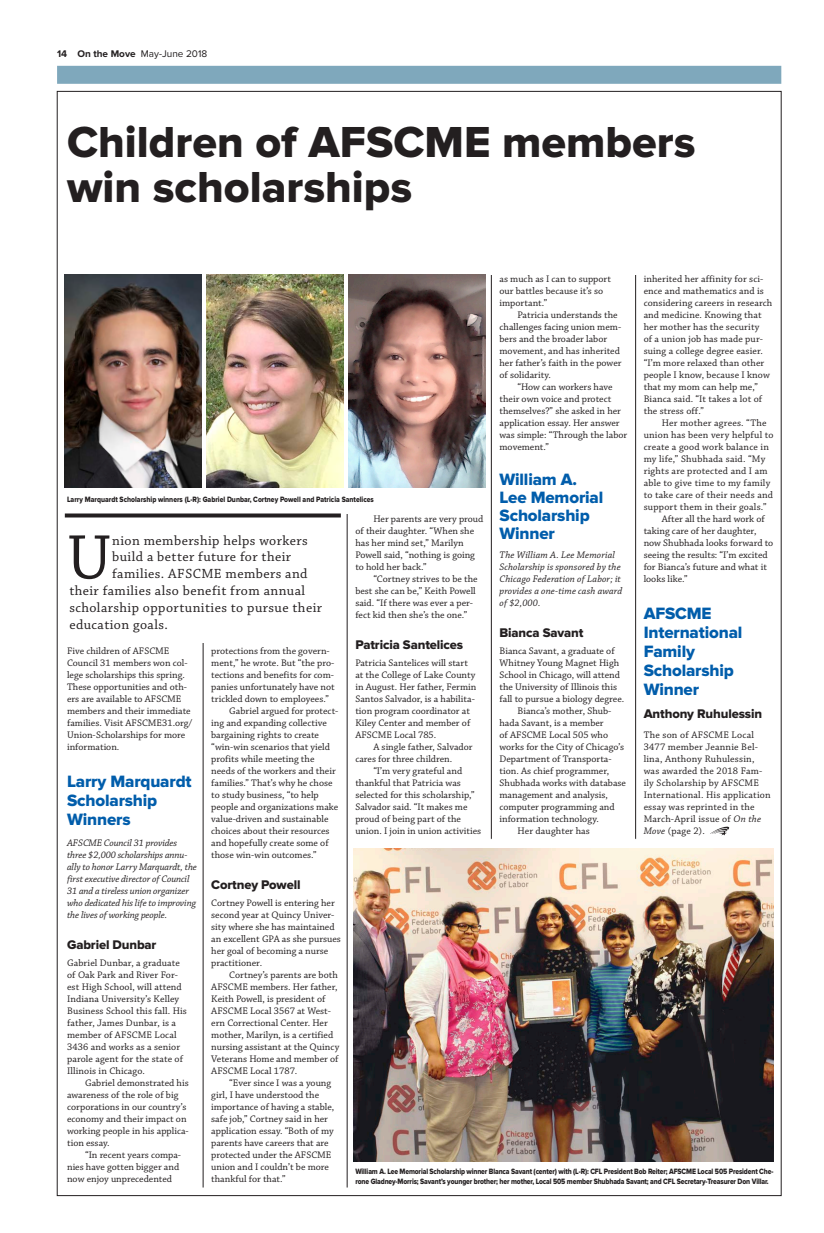
<style>
.page{position:relative;width:824px;height:1233px;background:#fff}
.page>*{position:absolute;margin:0;border:0;box-sizing:border-box;transform-origin:0 0}
._5-col_text_-_intro{font:66.3px "Chaparral Pro";color:#231f20}
.Story_head{font:45px/45px "Proxima Nova Extrabld";color:#231f20}
._5_col_-_three_line{font:17px/19px "Proxima Nova Extrabld";letter-spacing:-.01em;color:#015dab}
._5_col_-_four_line_h{font:17px/18px "Proxima Nova Extrabld";letter-spacing:-.01em;color:#015dab}
._5-col_text_-_intro-2{font:14px "Chaparral Pro";letter-spacing:.035em;color:#231f20}
.Scholarship_Student{font:13px "Proxima Nova Extrabld";letter-spacing:-.01em;color:#231f20}
._5-col_text_-_indent{font:10px/12px "Chaparral Pro";letter-spacing:.005em;color:#231f20}
._5-col_text_-_no_ind{font:10px/12px "Chaparral Pro";letter-spacing:.01em;color:#231f20}
._5-col_text_-_no_ind-2{font:italic 10px/12px "Chaparral Pro";letter-spacing:-.01em;color:#231f20}
._5-col_text_-_indent-2{font:10px/12px "Chaparral Pro";letter-spacing:.03em;color:#231f20}
._5-col_text_-_no_ind-3{font:italic 10px/12px "Chaparral Pro";letter-spacing:.01em;color:#231f20}
.t1{font:10px "Proxima Nova";color:#231f20}
.t2{font:8px/10px "Proxima Nova Extrabld";letter-spacing:-.02em;color:#231f20;scale:.85 1}
.t3{font:8px "Proxima Nova Extrabld";color:#231f20;scale:.85 1}
.s1{font-weight:700}
.s2{font-style:italic}
</style>
<div class="page">
<div style="left:57px;top:66px;width:724px;height:18px;background:#7fa8bc"></div>
<hr style="left:203px;top:108px;width:1px;height:1080px;background:#231f20">
<hr style="left:347px;top:108px;width:1px;height:1080px;background:#231f20">
<hr style="left:491px;top:108px;width:1px;height:1080px;background:#231f20">
<hr style="left:635px;top:108px;width:1px;height:1080px;background:#231f20">
<div style="left:65px;top:99px;width:708px;height:175px;background:#fff"></div>
<div style="left:353px;top:839px;width:420px;height:20px;background:#fff"></div>
<svg style="left:710px;top:827px;width:19px;height:8px"></svg>
<img style="left:353px;top:849px;width:420px;height:314px">
<svg style="left:203px;top:274px;width:145px;height:216px"></svg>
<img style="left:207px;top:274px;width:136px;height:214px">
<img style="left:65px;top:274px;width:137px;height:214px">
<img style="left:348px;top:274px;width:137px;height:214px">
<div style="left:65px;top:514px;width:276px;height:129px;background:#fff"></div>
<svg style="left:65px;top:514px;width:276px;height:4px"></svg>
<p class="t1" style="left:57px;top:48px;width:152px"><span class="s1">14 On the Move</span> May-June 2018</p>
<p class="Story_head" style="left:67px;top:121px;width:630px">Children of AFSCME members win scholarships</p>
<p class="_5-col_text_-_indent" style="left:499px;top:273px;width:113px">as much as I can to support our battles because it’s so important.”</p>
<p class="_5-col_text_-_indent" style="left:499px;top:309px;width:124px;text-indent:18px">Patricia understands the challenges facing union mem&shy;bers and the broader labor movement, and has inherited her father’s faith in the power of solidarity.</p>
<p class="_5-col_text_-_indent" style="left:499px;top:381px;width:129px;text-indent:18px">“How can workers have their own voice and protect themselves?” she asked in her application essay. Her answer was simple: “Through the labor movement.”</p>
<p class="_5_col_-_four_line_h" style="left:499px;top:471px;width:105px">William A.<br>Lee Memorial<br>Scholarship<br>Winner</p>
<p class="_5-col_text_-_no_ind-3" style="left:499px;top:549px;width:124px">The William A. Lee Memorial<br>Scholarship is sponsored by the<br>Chicago Federation of Labor; it provides a one-time cash award of $2,000.</p>
<p class="Scholarship_Student" style="left:499px;top:625px;width:86px">Bianca Savant</p>
<p class="_5-col_text_-_no_ind" style="left:499px;top:645px;width:126px">Bianca Savant, a graduate of<br>Whitney Young Magnet High<br>School in Chicago, will attend the University of Illinois this fall to pursue a biology degree.</p>
<p class="_5-col_text_-_indent" style="left:499px;top:705px;width:128px;text-indent:18px">Bianca’s mother, Shub&shy;hada Savant, is a member<br>of AFSCME Local 505 who works for the City of Chicago’s<br>Department of Transporta&shy;tion. As chief programmer,<br>Shubhada works with database management and analysis, computer programming and information technology.</p>
<p class="_5-col_text_-_indent" style="left:517px;top:825px;width:74px">Her daughter has</p>
<p class="_5-col_text_-_indent" style="left:643px;top:273px;width:130px">inherited her affinity for sci&shy;ence and mathematics and is considering careers in research and medicine. Knowing that her mother has the security<br>of a union job has made pur&shy;suing a college degree easier. “I’m more relaxed than other people I know, because I know that my mom can help me,”<br>Bianca said. “It takes a lot of the stress off.”</p>
<p class="_5-col_text_-_indent" style="left:643px;top:417px;width:131px;text-indent:18px">Her mother agrees. “The union has been very helpful to create a good work balance in my life,” Shubhada said. “My rights are protected and I am able to give time to my family to take care of their needs and support them in their goals.”</p>
<p class="_5-col_text_-_indent" style="left:643px;top:513px;width:131px;text-indent:18px">After all the hard work of taking care of her daughter, now Shubhada looks forward to seeing the results: “I’m excited for Bianca’s future and what it looks like.”</p>
<p class="_5_col_-_three_line" style="left:643px;top:604px;width:100px">AFSCME<br>International<br>Family<br>Scholarship<br>Winner</p>
<p class="Scholarship_Student" style="left:643px;top:706px;width:120px">Anthony Ruhulessin</p>
<p class="_5-col_text_-_no_ind" style="left:643px;top:729px;width:128px">The son of AFSCME Local<br>3477 member Jeannie Bel&shy;lina, Anthony Ruhulessin, was awarded the 2018 Fam&shy;ily Scholarship by AFSCME<br>International. His application essay was reprinted in the<br>March-April issue of <span class="s2">On the<br>Move</span> (page 2).</p>
<p class="t3" style="left:67px;top:495px;width:362px">Larry Marquardt Scholarship winners (L-R): Gabriel Dunbar, Cortney Powell and Patricia Santelices</p>
<p class="_5-col_text_-_indent" style="left:355px;top:513px;width:129px;text-indent:18px">Her parents are very proud of their daughter. “When she has her mind set,” Marilyn<br>Powell said, “nothing is going to hold her back.”</p>
<p class="_5-col_text_-_indent" style="left:355px;top:573px;width:124px;text-indent:18px">“Cortney strives to be the best she can be,” Keith Powell said. “If there was ever a per&shy;fect kid then she’s the one.”</p>
<p class="Scholarship_Student" style="left:355px;top:637px;width:109px">Patricia Santelices</p>
<p class="_5-col_text_-_no_ind" style="left:355px;top:657px;width:122px">Patricia Santelices will start at the College of Lake County in August. Her father, Fermin<br>Santos Salvador, is a habilita&shy;tion program coordinator at<br>Kiley Center and member of<br>AFSCME Local 785.</p>
<p class="_5-col_text_-_indent" style="left:355px;top:741px;width:119px;text-indent:18px">A single father, Salvador cares for three children.</p>
<p class="_5-col_text_-_indent" style="left:355px;top:765px;width:127px;text-indent:18px">“I’m very grateful and thankful that Patricia was selected for this scholarship,”<br>Salvador said. “It makes me proud of being part of the union. I join in union activities</p>
<p class="_5-col_text_-_intro" style="left:67px;top:521px;width:46px">U</p>
<p class="_5-col_text_-_intro-2" style="left:112px;top:532px;width:197px">nion membership helps workers</p>
<p class="_5-col_text_-_intro-2" style="left:112px;top:549px;width:180px">build a better future for their</p>
<p class="_5-col_text_-_intro-2" style="left:112px;top:566px;width:197px">families. AFSCME members and</p>
<p class="_5-col_text_-_intro-2" style="left:69px;top:583px;width:237px">their families also benefit from annual</p>
<p class="_5-col_text_-_intro-2" style="left:69px;top:600px;width:254px">scholarship opportunities to pursue their</p>
<p class="_5-col_text_-_intro-2" style="left:69px;top:617px;width:100px">education goals.</p>
<p class="_5-col_text_-_no_ind" style="left:67px;top:645px;width:127px">Five children of AFSCME<br>Council 31 members won col&shy;lege scholarships this spring.<br>These opportunities and oth&shy;ers are available to AFSCME members and their immediate families. Visit AFSCME31.org/<br>Union-Scholarships for more information.</p>
<p class="_5_col_-_three_line" style="left:67px;top:772px;width:126px">Larry Marquardt<br>Scholarship<br>Winners</p>
<p class="_5-col_text_-_no_ind-2" style="left:67px;top:837px;width:131px">AFSCME Council 31 provides three $2,000 scholarships annu&shy;ally to honor Larry Marquardt, the first executive director of Council<br>31 and a tireless union organizer who dedicated his life to improving the lives of working people.</p>
<p class="Scholarship_Student" style="left:67px;top:937px;width:91px">Gabriel Dunbar</p>
<p class="_5-col_text_-_no_ind" style="left:67px;top:957px;width:121px">Gabriel Dunbar, a graduate of Oak Park and River For&shy;est High School, will attend<br>Indiana University’s Kelley<br>Business School this fall. His father, James Dunbar, is a member of AFSCME Local<br>3436 and works as a senior parole agent for the state of<br>Illinois in Chicago.</p>
<p class="_5-col_text_-_indent-2" style="left:67px;top:1077px;width:123px;text-indent:18px">Gabriel demonstrated his awareness of the role of big corporations in our country’s economy and their impact on working people in his applica&shy;tion essay.</p>
<p class="_5-col_text_-_indent" style="left:67px;top:1149px;width:115px;text-indent:18px">“In recent years compa&shy;nies have gotten bigger and now enjoy unprecedented</p>
<p class="_5-col_text_-_indent" style="left:211px;top:645px;width:125px">protections from the govern&shy;ment,” he wrote. But “the pro&shy;tections and benefits for com&shy;panies unfortunately have not trickled down to employees.”</p>
<p class="_5-col_text_-_indent" style="left:211px;top:705px;width:129px;text-indent:18px">Gabriel argued for protect&shy;ing and expanding collective bargaining rights to create “win-win scenarios that yield profits while meeting the needs of the workers and their families.” That’s why he chose to study business, “to help people and organizations make value-driven and sustainable choices about their resources and hopefully create some of those win-win outcomes.”</p>
<p class="Scholarship_Student" style="left:211px;top:877px;width:91px">Cortney Powell</p>
<p class="_5-col_text_-_no_ind" style="left:211px;top:897px;width:131px">Cortney Powell is entering her second year at Quincy Univer&shy;sity where she has maintained an excellent GPA as she pursues her goal of becoming a nurse practitioner.</p>
<p class="_5-col_text_-_indent" style="left:211px;top:969px;width:130px;text-indent:18px">Cortney’s parents are both<br>AFSCME members. Her father,<br>Keith Powell, is president of<br>AFSCME Local 3567 at West&shy;ern Correctional Center. Her mother, Marilyn, is a certified nursing assistant at the Quincy<br>Veterans Home and member of<br>AFSCME Local 1787.</p>
<p class="_5-col_text_-_indent" style="left:211px;top:1077px;width:125px;text-indent:18px">“Ever since I was a young girl, I have understood the importance of having a stable, safe job,” Cortney said in her application essay. “Both of my parents have careers that are protected under the AFSCME union and I couldn’t be more thankful for that.”</p>
<p class="t2" style="left:355px;top:1167px;width:493px">William A. Lee Memorial Scholarship winner Blanca Savant (center) with (L-R): CFL President Bob Reiter; AFSCME Local 505 President Che&shy;rone Gladney-Morris; Savant’s younger brother; her mother, Local 505 member Shubhada Savant; and CFL Secretary-Treasurer Don Villar.</p>
</div>
